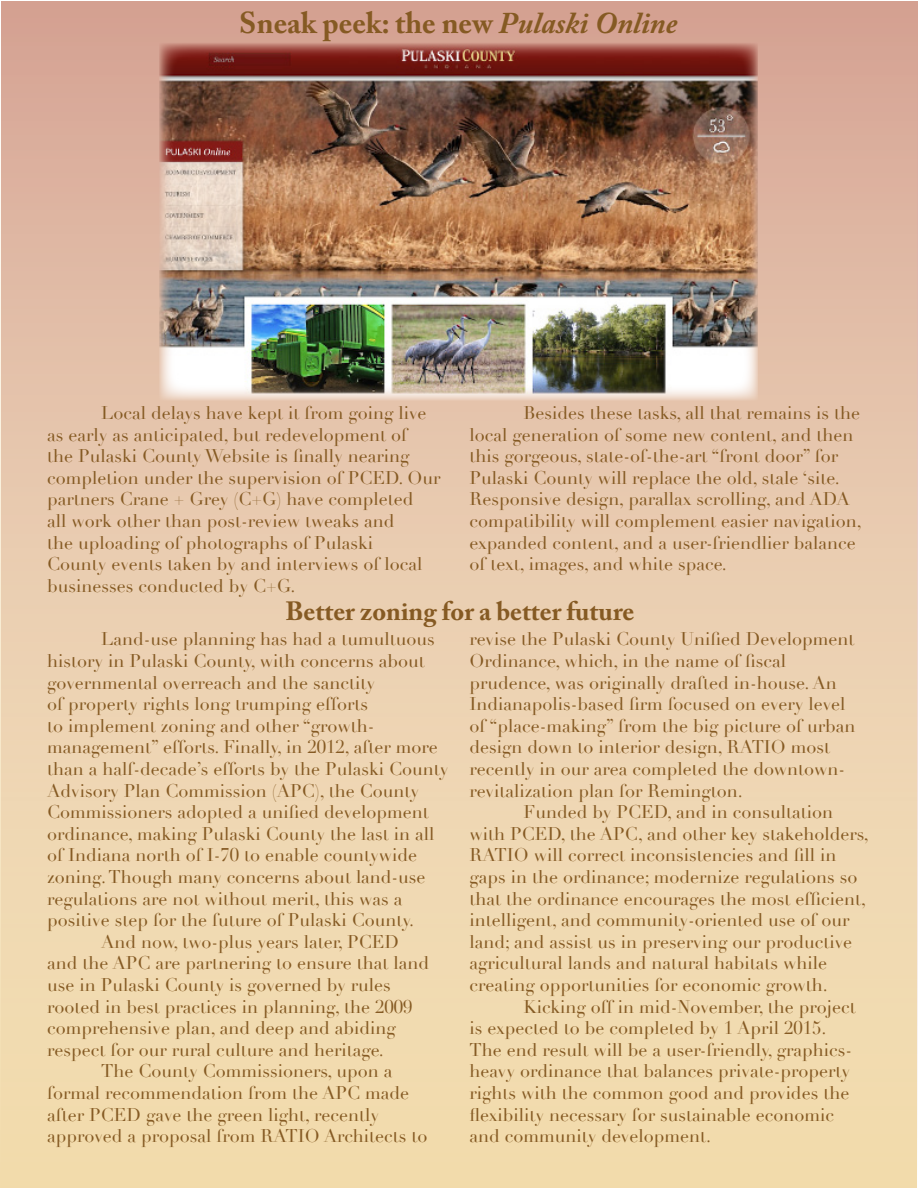
<style>
.page{position:relative;width:918px;height:1188px;background:#fff}
.page>*{position:absolute;margin:0;border:0;box-sizing:border-box;transform-origin:0 0}
.t1{font:700 30px "Adobe Caslon Pro";color:#855a23}
.t2{font:700 26.25px "Adobe Caslon Pro";color:#855a23}
.t3{font:18px/21.6px "Didot";color:#855a23}
.s1{font-style:italic}
</style>
<div class="page">
<div style="left:0;top:3px;width:917px;height:1185px;background:linear-gradient(to bottom,#d9ab9e,#f7e6b8)"></div>
<img style="left:159px;top:43px;width:599px;height:358px">
<p class="t1" style="left:239px;top:5px;width:440px">Sneak peek: the new <span class="s1">Pulaski Online</span></p>
<p class="t3" style="left:47px;top:402px;width:395px;text-indent:54px">Local delays have kept it from going live as early as anticipated, but redevelopment of<br>the Pulaski County Website is finally nearing completion under the supervision of PCED. Our partners Crane + Grey (C+G) have completed<br>all work other than post-review tweaks and<br>the uploading of photographs of Pulaski<br>County events taken by and interviews of local businesses conducted by C+G.</p>
<p class="t3" style="left:470px;top:402px;width:394px;text-indent:54px">Besides these tasks, all that remains is the local generation of some new content, and then this gorgeous, state-of-the-art “front door” for Pulaski County will replace the old, stale ‘site.<br>Responsive design, parallax scrolling, and ADA compatibility will complement easier navigation, expanded content, and a user-friendlier balance of text, images, and white space.</p>
<p class="t3" style="left:47px;top:629px;width:403px;text-indent:54px">Land-use planning has had a tumultuous history in Pulaski County, with concerns about governmental overreach and the sanctity<br>of property rights long trumping efforts<br>to implement zoning and other “growth&shy;management” efforts. Finally, in 2012, after more than a half-decade’s efforts by the Pulaski County Advisory Plan Commission (APC), the County Commissioners adopted a unified development ordinance, making Pulaski County the last in all of Indiana north of I-70 to enable countywide zoning. Though many concerns about land-use regulations are not without merit, this was a positive step for the future of Pulaski County.</p>
<p class="t3" style="left:47px;top:931px;width:383px;text-indent:54px">And now, two-plus years later, PCED and the APC are partnering to ensure that land use in Pulaski County is governed by rules rooted in best practices in planning, the 2009 comprehensive plan, and deep and abiding respect for our rural culture and heritage.</p>
<p class="t3" style="left:47px;top:1061px;width:382px;text-indent:54px">The County Commissioners, upon a formal recommendation from the APC made after PCED gave the green light, recently approved a proposal from RATIO Architects to</p>
<p class="t2" style="left:286px;top:595px;width:350px">Better zoning for a better future</p>
<p class="t3" style="left:470px;top:629px;width:387px">revise the Pulaski County Unified Development Ordinance, which, in the name of fiscal prudence, was originally drafted in-house. An Indianapolis-based firm focused on every level of “place-making” from the big picture of urban design down to interior design, RATIO most recently in our area completed the downtown&shy;revitalization plan for Remington.</p>
<p class="t3" style="left:470px;top:802px;width:401px;text-indent:54px">Funded by PCED, and in consultation with PCED, the APC, and other key stakeholders, RATIO will correct inconsistencies and fill in gaps in the ordinance; modernize regulations so that the ordinance encourages the most efficient, intelligent, and community-oriented use of our land; and assist us in preserving our productive agricultural lands and natural habitats while creating opportunities for economic growth.</p>
<p class="t3" style="left:470px;top:996px;width:388px;text-indent:54px">Kicking off in mid-November, the project is expected to be completed by 1 April 2015.<br>The end result will be a user-friendly, graphics&shy;heavy ordinance that balances private-property rights with the common good and provides the flexibility necessary for sustainable economic and community development.</p>
</div>
